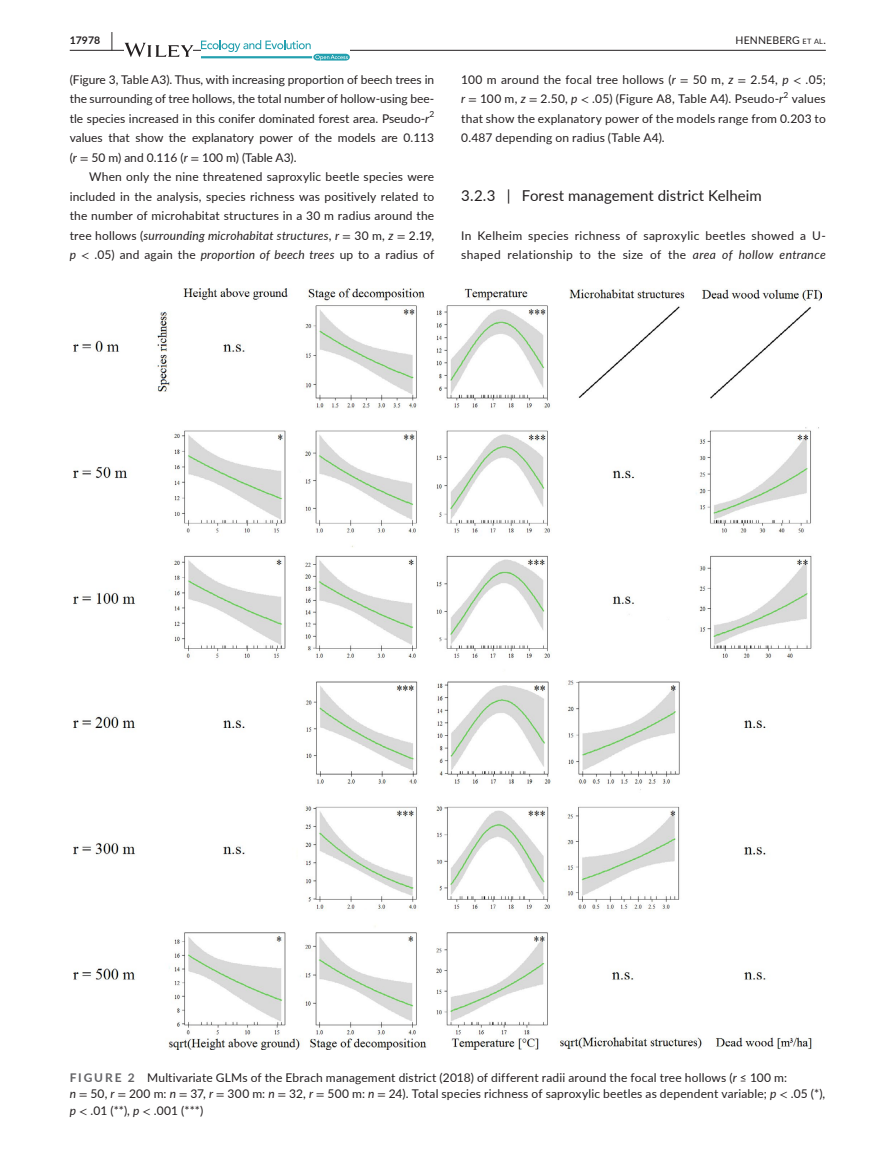
<style>
.page{position:relative;width:893px;height:1174px;background:#fff}
.page>*{position:absolute;margin:0;border:0;box-sizing:border-box;transform-origin:0 0}
.t1{font:15px "Lato";letter-spacing:.005em;color:#231f20}
.t2{font:12px/19.5px "Lato";letter-spacing:.015em;color:#231f20}
.t3{font:10.5px "Lato";letter-spacing:.01em;color:#231f20}
.t4{font:700 10.5px "Lato";color:#231f20}
.t5{font:8.4px "Lato";color:#231f20}
.s1{font-size:19.5px}
.s2{font-size:7.35px}
.s3{font-style:italic}
.s4{font-family:"STIX"}
.s5{font-weight:700;color:#636366}
</style>
<div class="page">
<hr style="left:70px;top:50px;width:756px;height:1px;background:#231f20">
<svg style="left:125px;top:43px;width:68px;height:14px"></svg>
<svg style="left:201px;top:40px;width:149px;height:21px"></svg>
<img style="left:74px;top:289px;width:748px;height:760px">
<p class="t4" style="left:70px;top:33px;width:45px">17978 <span class="s1">|</span></p>
<p class="t3" style="left:736px;top:33px;width:92px">HENNEBERG <span class="s2">et al</span>.</p>
<p class="t2" style="left:70px;top:69px;width:366px;text-align:justify">(Figure 3, Table A3). Thus, with increasing proportion of beech trees in the surrounding of tree hollows, the total number of hollow-using bee&shy;tle species increased in this conifer dominated forest area. Pseudo-<span class="s3">r</span></p>
<p class="t2" style="left:461px;top:69px;width:366px">100 m around the focal tree hollows (<span class="s3">r</span> <span class="s4">=</span> 50 m, <span class="s3">z</span> <span class="s4">=</span> 2.54, <span class="s3">p</span> <span class="s4">&lt;</span> .05; <span class="s3">r</span> <span class="s4">=</span> 100 m, <span class="s3">z</span> <span class="s4">=</span> 2.50, <span class="s3">p</span> <span class="s4">&lt;</span> .05) (Figure A8, Table A4). Pseudo-<span class="s3">r</span></p>
<p class="t5" style="left:783px;top:89px;width:6px">2</p>
<p class="t2" style="left:461px;top:89px;width:366px;text-align:justify;text-indent:330px">values that show the explanatory power of the models range from 0.203 to 0.487 depending on radius (Table A4).</p>
<p class="t5" style="left:429px;top:108px;width:6px">2</p>
<p class="t2" style="left:70px;top:128px;width:366px">values that show the explanatory power of the models are 0.113 (<span class="s3">r</span> <span class="s4">=</span> 50 m) and 0.116 (<span class="s3">r</span> <span class="s4">=</span> 100 m) (Table A3).</p>
<p class="t2" style="left:70px;top:167px;width:366px;text-align:justify;text-indent:20px">When only the nine threatened saproxylic beetle species were included in the analysis, species richness was positively related to the number of microhabitat structures in a 30 m radius around the tree hollows (<span class="s3">surrounding microhabitat structures</span>, <span class="s3">r</span> <span class="s4">=</span> 30 m, <span class="s3">z</span> <span class="s4">=</span> 2.19, <span class="s3">p</span> <span class="s4">&lt;</span> .05) and again the <span class="s3">proportion of beech trees</span> up to a radius of</p>
<p class="t1" style="left:461px;top:184px;width:302px">3.2.3 | Forest management district Kelheim</p>
<p class="t2" style="left:461px;top:225px;width:366px">In Kelheim species richness of saproxylic beetles showed a U&shy;shaped relationship to the size of the <span class="s3">area of hollow entrance</span></p>
<p class="t2" style="left:70px;top:1068px;width:757px;line-height:16.5px"><span class="s5">FIGURE 2</span> Multivariate GLMs of the Ebrach management district (2018) of different radii around the focal tree hollows (<span class="s3">r</span> ≤ 100 m:<br><span class="s3">n</span> <span class="s4">=</span> 50, <span class="s3">r</span> <span class="s4">=</span> 200 m: <span class="s3">n</span> <span class="s4">=</span> 37, <span class="s3">r</span> <span class="s4">=</span> 300 m: <span class="s3">n</span> <span class="s4">=</span> 32, <span class="s3">r</span> <span class="s4">=</span> 500 m: <span class="s3">n</span> <span class="s4">=</span> 24). Total species richness of saproxylic beetles as dependent variable; <span class="s3">p</span> <span class="s4">&lt;</span> .05 (*), <span class="s3">p</span> <span class="s4">&lt;</span> .01 (**), <span class="s3">p</span> <span class="s4">&lt;</span> .001 (***)</p>
</div>
